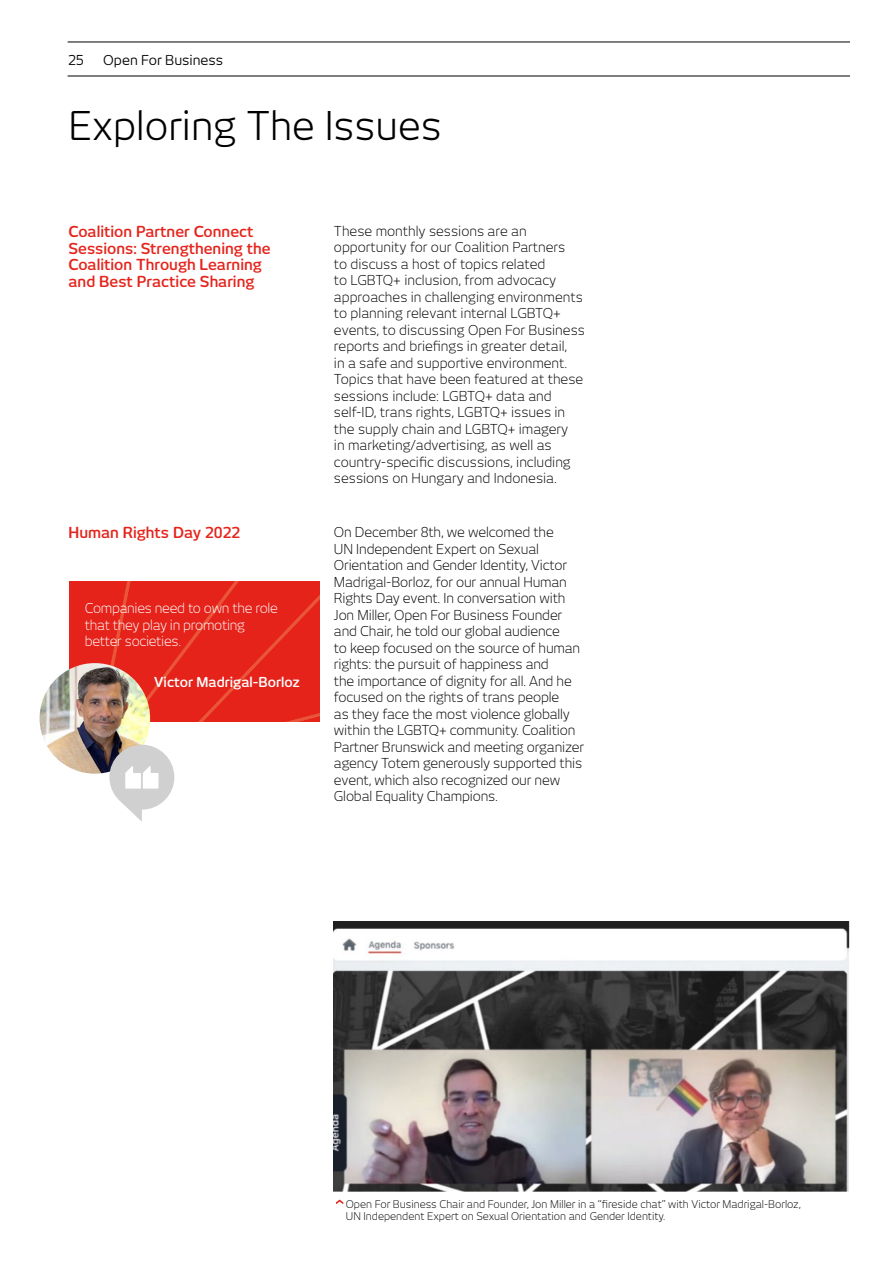
<style>
.page{position:relative;width:893px;height:1263px;background:#fff}
.page>*{position:absolute;margin:0;border:0;box-sizing:border-box;transform-origin:0 0}
.t1{font:39px "New June";color:#000}
.t2{font:600 15px/16.5px "New June";color:#e5231b}
.t3{font:300 13.5px/16.5px "New June";letter-spacing:-.01em;color:#000}
.t4{font:300 13.5px/16.5px "New June";letter-spacing:-.02em;color:#fff}
.t5{font:600 13.5px "New June";color:#fff}
.t6{font:13.5px "New June";color:#000}
.t7{font:300 10.5px/12.8px "New June";color:#000}
</style>
<div class="page">
<img style="left:334px;top:921px;width:516px;height:270px">
<svg style="left:336px;top:1199px;width:7px;height:5px"></svg>
<div style="left:69px;top:582px;width:251px;height:140px;background:#e5231b"></div>
<img style="left:40px;top:663px;width:110px;height:111px;border-radius:55px">
<svg style="left:109px;top:745px;width:65px;height:77px"></svg>
<hr style="left:68px;top:76px;width:782px;height:1px;background:#000">
<hr style="left:68px;top:42px;width:782px;height:1px;background:#000">
<p class="t6" style="left:68px;top:52px;width:17px">25</p>
<p class="t6" style="left:103px;top:52px;width:122px">Open For Business</p>
<h1 class="t1" style="left:69px;top:103px;width:375px">Exploring The Issues</h1>
<p class="t2" style="left:69px;top:223px;width:204px">Coalition Partner Connect<br>Sessions: Strengthening the<br>Coalition Through Learning and Best Practice Sharing</p>
<p class="t2" style="left:69px;top:524px;width:173px">Human Rights Day 2022</p>
<p class="t4" style="left:85px;top:600px;width:195px">Companies need to own the role that they play in promoting better societies.</p>
<p class="t5" style="left:154px;top:674px;width:147px">Victor Madrigal-Borloz</p>
<p class="t3" style="left:334px;top:223px;width:253px">These monthly sessions are an opportunity for our Coalition Partners<br>to discuss a host of topics related<br>to LGBTQ+ inclusion, from advocacy approaches in challenging environments to planning relevant internal LGBTQ+ events, to discussing Open For Business reports and briefings in greater detail,<br>in a safe and supportive environment.<br>Topics that have been featured at these sessions include: LGBTQ+ data and self-ID, trans rights, LGBTQ+ issues in the supply chain and LGBTQ+ imagery<br>in marketing/advertising, as well as country-specific discussions, including sessions on Hungary and Indonesia.</p>
<p class="t3" style="left:334px;top:524px;width:251px">On December 8th, we welcomed the<br>UN Independent Expert on Sexual Orientation and Gender Identity, Victor Madrigal-Borloz, for our annual Human Rights Day event. In conversation with Jon Miller, Open For Business Founder and Chair, he told our global audience<br>to keep focused on the source of human rights: the pursuit of happiness and<br>the importance of dignity for all. And he focused on the rights of trans people<br>as they face the most violence globally within the LGBTQ+ community. Coalition Partner Brunswick and meeting organizer agency Totem generously supported this event, which also recognized our new Global Equality Champions.</p>
<p class="t7" style="left:346px;top:1197px;width:456px">Open For Business Chair and Founder, Jon Miller in a “fireside chat” with Victor Madrigal-Borloz,<br>UN Independent Expert on Sexual Orientation and Gender Identity.</p>
</div>
